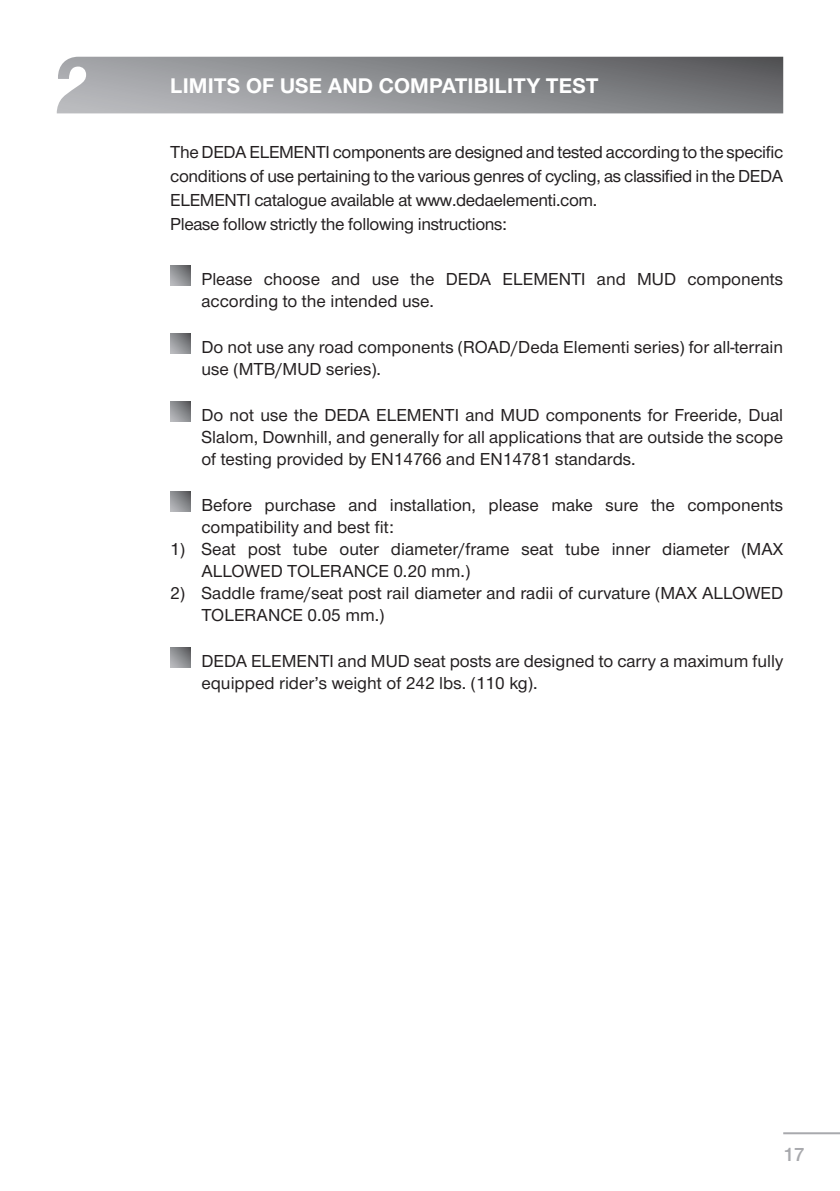
<style>
.page{position:relative;width:840px;height:1191px;background:#fff}
.page>*{position:absolute;margin:0;border:0;box-sizing:border-box;transform-origin:0 0}
.t1{font:700 22px "Nimbus San Nov";letter-spacing:.005em;color:#fff}
.t2{font:20px "Nimbus San Nov Sem Bol";color:#a8a9ad}
.t3{font:500 18px/22px "Nimbus San Nov";color:#231f20}
.t4{font:500 18px/24px "Nimbus San Nov";letter-spacing:-.02em;color:#231f20}
</style>
<div class="page">
<hr style="left:782px;top:1132px;width:57px;height:2px;background:#a8a9ad">
<svg style="left:57px;top:57px;width:725px;height:56px;background:#8d8f92"></svg>
<svg style="left:170px;top:265px;width:20px;height:20px"></svg>
<svg style="left:170px;top:333px;width:20px;height:20px"></svg>
<svg style="left:170px;top:401px;width:20px;height:20px"></svg>
<svg style="left:170px;top:491px;width:20px;height:20px"></svg>
<svg style="left:170px;top:647px;width:20px;height:20px"></svg>
<p class="t1" style="left:170px;top:73px;width:13px">LIMITS</p>
<p class="t1" style="left:246px;top:73px;width:161px">OF USE AND COMPATIBILIT</p>
<p class="t1" style="left:526px;top:73px;width:34px">Y TEST</p>
<p class="t4" style="left:170px;top:140px;width:614px">The DEDA ELEMENTI components are designed and tested according to the specific conditions of use pertaining to the various genres of cycling, as classified in the DEDA ELEMENTI catalogue available at www.dedaelementi.com.<br>Please follow strictly the following instructions:</p>
<p class="t3" style="left:201px;top:268px;width:583px">Please choose and use the DEDA ELEMENTI and MUD components according to the intended use.</p>
<p class="t3" style="left:201px;top:336px;width:583px">Do not use any road components (ROAD/Deda Elementi series) for all-terrain use (MTB/MUD series).</p>
<p class="t3" style="left:201px;top:404px;width:583px;text-align:justify">Do not use the DEDA ELEMENTI and MUD components for Freeride, Dual Slalom, Downhill, and generally for all applications that are outside the scope of testing provided by EN14766 and EN14781 standards.</p>
<p class="t3" style="left:201px;top:494px;width:583px">Before purchase and installation, please make sure the components compatibility and best fit:</p>
<p class="t3" style="left:201px;top:538px;width:583px;text-indent:-31px">1) Seat post tube outer diameter/frame seat tube inner diameter (MAX<br>ALLOWED TOLERANCE 0.20 mm.)</p>
<p class="t3" style="left:201px;top:582px;width:583px;text-indent:-31px">2) Saddle frame/seat post rail diameter and radii of curvature (MAX ALLOWED<br>TOLERANCE 0.05 mm.)</p>
<p class="t3" style="left:201px;top:650px;width:583px">DEDA ELEMENTI and MUD seat posts are designed to carry a maximum fully equipped rider’s weight of 242 lbs. (110 kg).</p>
<p class="t2" style="left:782px;top:1142px;width:23px">17</p>
</div>
